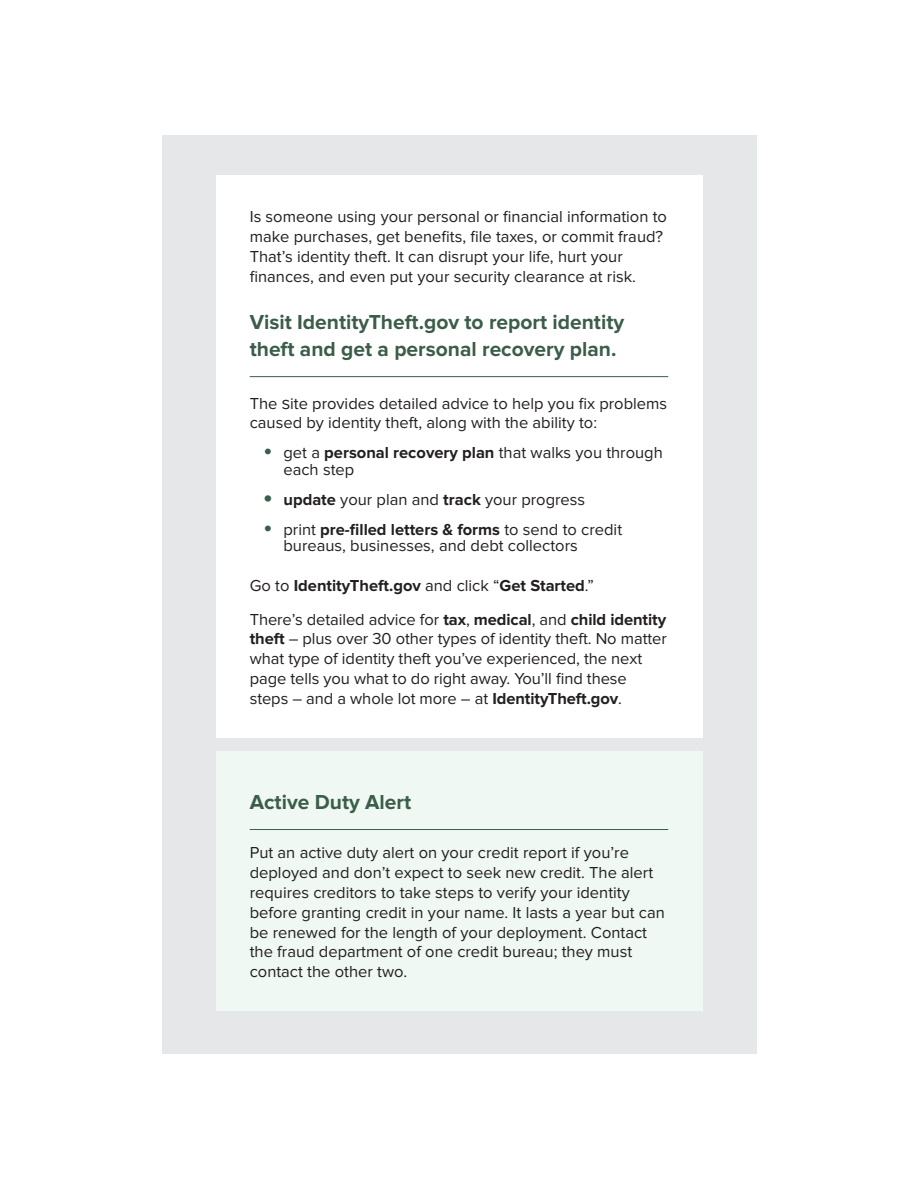
<style>
.page{position:relative;width:918px;height:1188px;background:#fff}
.page>*{position:absolute;margin:0;border:0;box-sizing:border-box;transform-origin:0 0}
.t1{font:700 21px/27px "Proxima Nova";color:#3b5d49}
.t2{font:16.5px/19.8px "Proxima Nova";color:#231f20}
.t3{font:700 16.5px/33.3px "Proxima Nova";color:#231f20}
.s1{font-size:27px;color:#3b5d49}
.s2{font-weight:700}
.s3{font-weight:700;font-size:27px;color:#3b5d49}
.s4{font-weight:400}
</style>
<div class="page">
<div style="left:162px;top:135px;width:594px;height:918px;background:#e6e7e8"></div>
<div style="left:216px;top:176px;width:486px;height:562px;background:#fff"></div>
<hr style="left:250px;top:376px;width:418px;height:1px;background:#3b5d49">
<div style="left:216px;top:751px;width:486px;height:260px;background:#eff8f2"></div>
<hr style="left:250px;top:829px;width:418px;height:1px;background:#3b5d49">
<p class="t2" style="left:250px;top:208px;width:419px">Is someone using your personal or financial information to make purchases, get benefits, file taxes, or commit fraud?<br>That’s identity theft. It can disrupt your life, hurt your finances, and even put your security clearance at risk.</p>
<p class="t1" style="left:250px;top:310px;width:376px">Visit IdentityTheft.gov to report identity theft and get a personal recovery plan.</p>
<p class="t2" style="left:250px;top:394px;width:419px">The Site provides detailed advice to help you fix problems caused by identity theft, along with the ability to:</p>
<p class="t2" style="left:284px;top:446px;width:381px;line-height:16.5px;text-indent:-20px"><span class="s1">•</span> get a <span class="s2">personal recovery plan</span> that walks you through each step</p>
<p class="t2" style="left:263px;top:490px;width:323px"><span class="s3">•</span> <span class="s2">update</span> your plan and <span class="s2">track</span> your progress</p>
<p class="t2" style="left:284px;top:522px;width:340px;line-height:16.5px;text-indent:-20px"><span class="s1">•</span> print <span class="s2">pre-filled letters &amp; forms</span> to send to credit bureaus, businesses, and debt collectors</p>
<p class="t3" style="left:250px;top:570px;width:418px"><span class="s4">Go to</span> IdentityTheft.gov <span class="s4">and click “</span>Get Started<span class="s4">.”<br>There’s detailed advice for</span> tax<span class="s4">,</span> medical<span class="s4">, and</span> child identity</p>
<p class="t2" style="left:250px;top:630px;width:419px"><span class="s2">theft</span> – plus over 30 other types of identity theft. No matter what type of identity theft you’ve experienced, the next page tells you what to do right away. You’ll find these steps – and a whole lot more – at <span class="s2">IdentityTheft.gov</span>.</p>
<p class="t1" style="left:250px;top:790px;width:163px">Active Duty Alert</p>
<p class="t2" style="left:250px;top:844px;width:417px">Put an active duty alert on your credit report if you’re deployed and don’t expect to seek new credit. The alert requires creditors to take steps to verify your identity before granting credit in your name. It lasts a year but can be renewed for the length of your deployment. Contact the fraud department of one credit bureau; they must contact the other two.</p>
</div>
